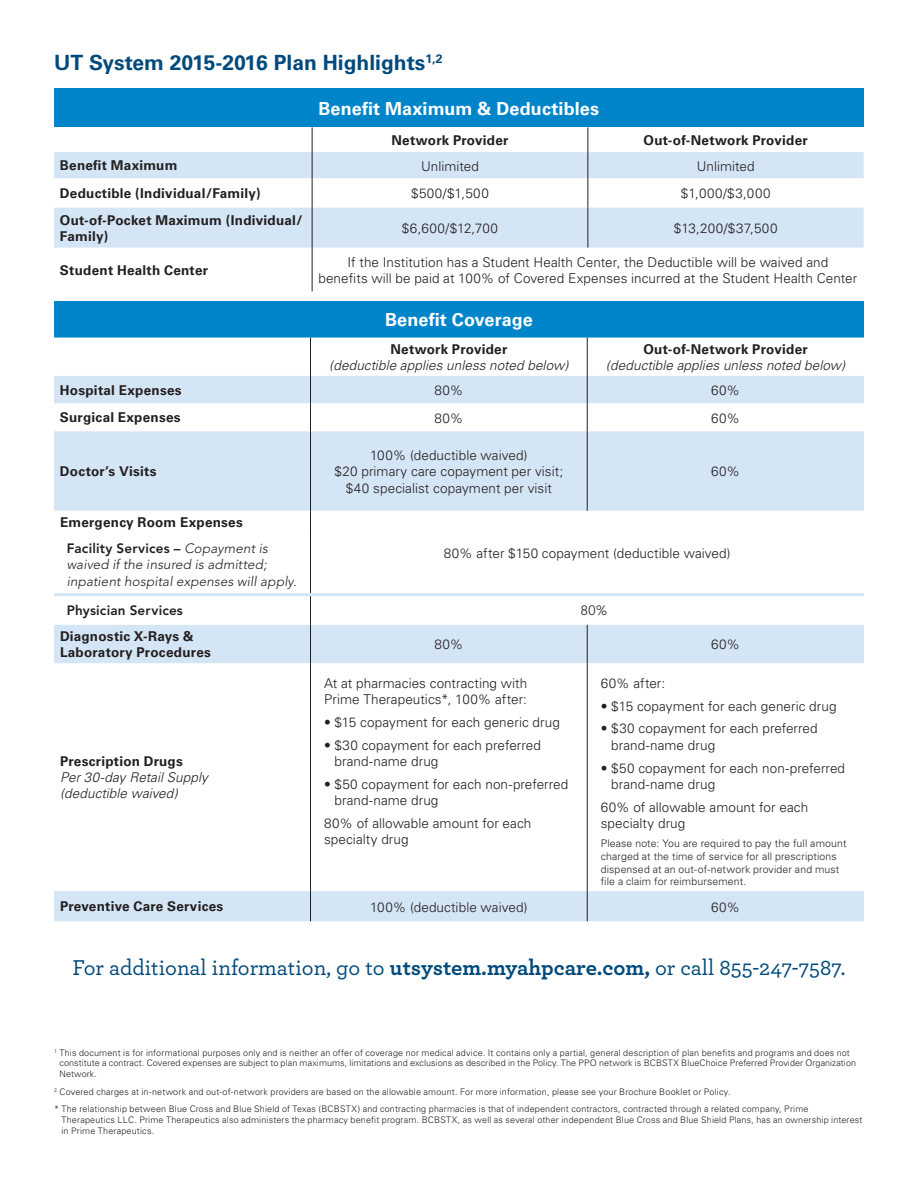
<style>
.page{position:relative;width:918px;height:1188px;background:#fff}
.page>*{position:absolute;margin:0;border:0;box-sizing:border-box;transform-origin:0 0}
.t1{font:500 22.5px "Archer";color:#004a7b}
.t2{font:700 21px "Univers";color:#004a7b}
.t3{font:700 18px "Univers";letter-spacing:.005em;color:#fff}
.t4{font:300 13.5px/16.2px "Univers";letter-spacing:.005em;color:#231f20}
.t5{font:700 13.5px/16.2px "Univers";letter-spacing:.02em;color:#231f20}
.t6{font:italic 300 13.5px/16.2px "Univers";letter-spacing:.005em;color:#231f20}
.t7{font:italic 300 13.5px/16.2px "Avenir";letter-spacing:.01em;color:#231f20}
.t8{font:800 13.5px "Avenir";letter-spacing:.015em;color:#231f20}
.t9{font:300 13.5px "Avenir";color:#231f20}
.t10{font:300 10.5px/12.6px "Univers";letter-spacing:.015em;color:#231f20}
.t11{font:300 9px/10.8px "Univers";letter-spacing:.015em;color:#231f20}
.s1{font-weight:800;font-style:normal}
.s2{font-weight:700}
</style>
<div class="page">
<div style="left:54px;top:88px;width:810px;height:39px;background:#0085cb"></div>
<svg style="left:54px;top:152px;width:810px;height:96px;fill:#d4e5f5"></svg>
<svg style="left:312px;top:127px;width:1px;height:51px"></svg>
<svg style="left:587px;top:127px;width:1px;height:51px"></svg>
<hr style="left:312px;top:178px;width:1px;height:30px;background:#231f20">
<hr style="left:587px;top:178px;width:1px;height:30px;background:#231f20">
<hr style="left:312px;top:208px;width:1px;height:40px;background:#231f20">
<hr style="left:587px;top:208px;width:1px;height:40px;background:#231f20">
<hr style="left:312px;top:248px;width:1px;height:43px;background:#231f20">
<div style="left:54px;top:301px;width:810px;height:37px;background:#0085cb"></div>
<svg style="left:54px;top:376px;width:810px;height:545px"></svg>
<hr style="left:310px;top:338px;width:1px;height:38px;background:#231f20">
<hr style="left:587px;top:338px;width:1px;height:38px;background:#231f20">
<svg style="left:310px;top:376px;width:1px;height:55px"></svg>
<svg style="left:587px;top:376px;width:1px;height:55px"></svg>
<hr style="left:310px;top:431px;width:1px;height:80px;background:#231f20">
<hr style="left:587px;top:431px;width:1px;height:80px;background:#231f20">
<svg style="left:310px;top:511px;width:1px;height:23px"></svg>
<hr style="left:310px;top:534px;width:1px;height:59px;background:#231f20">
<svg style="left:310px;top:596px;width:1px;height:29px"></svg>
<hr style="left:310px;top:625px;width:1px;height:38px;background:#231f20">
<hr style="left:587px;top:625px;width:1px;height:38px;background:#231f20">
<hr style="left:310px;top:663px;width:1px;height:228px;background:#231f20">
<hr style="left:587px;top:663px;width:1px;height:228px;background:#231f20">
<hr style="left:310px;top:891px;width:1px;height:30px;background:#231f20">
<hr style="left:587px;top:891px;width:1px;height:30px;background:#231f20">
<hr style="left:54px;top:593px;width:256px;height:3px;background:#d4e5f5">
<hr style="left:310px;top:593px;width:277px;height:3px;background:#d4e5f5">
<hr style="left:587px;top:593px;width:277px;height:3px;background:#d4e5f5">
<h2 class="t2" style="left:54px;top:50px;width:390px">UT System 2015-2016 Plan Highlights<sup>1,2</sup></h2>
<h3 class="t3" style="left:318px;top:98px;width:282px">Benefit Maximum &amp; Deductibles</h3>
<h3 class="t5" style="left:392px;top:132px;width:118px">Network Provider</h3>
<h3 class="t5" style="left:644px;top:132px;width:166px">Out-of-Network Provider</h3>
<h3 class="t5" style="left:60px;top:157px;width:119px">Benefit Maximum</h3>
<h3 class="t4" style="left:421px;top:157px;width:59px">Unlimited</h3>
<h3 class="t4" style="left:697px;top:157px;width:59px">Unlimited</h3>
<h3 class="t5" style="left:60px;top:185px;width:202px">Deductible (Individual/Family)</h3>
<h3 class="t4" style="left:411px;top:185px;width:79px">$500/$1,500</h3>
<h3 class="t4" style="left:681px;top:185px;width:91px">$1,000/$3,000</h3>
<h3 class="t5" style="left:60px;top:212px;width:244px">Out-of-Pocket Maximum (Individual/<br>Family)</h3>
<h3 class="t4" style="left:402px;top:220px;width:98px">$6,600/$12,700</h3>
<h3 class="t4" style="left:674px;top:220px;width:105px">$13,200/$37,500</h3>
<h3 class="t5" style="left:60px;top:262px;width:150px">Student Health Center</h3>
<h3 class="t4" style="left:318px;top:254px;width:540px;text-align:center">If the Institution has a Student Health Center, the Deductible will be waived and<br>benefits will be paid at 100% of Covered Expenses incurred at the Student Health Center</h3>
<h3 class="t3" style="left:385px;top:309px;width:149px">Benefit Coverage</h3>
<h3 class="t5" style="left:390px;top:341px;width:118px">Network Provider</h3>
<h3 class="t6" style="left:329px;top:357px;width:241px">(deductible applies unless noted below)</h3>
<h3 class="t5" style="left:644px;top:341px;width:166px">Out-of-Network Provider</h3>
<h3 class="t6" style="left:606px;top:357px;width:241px">(deductible applies unless noted below)</h3>
<h3 class="t5" style="left:60px;top:382px;width:123px">Hospital Expenses</h3>
<h3 class="t4" style="left:434px;top:382px;width:30px">80%</h3>
<h3 class="t4" style="left:711px;top:382px;width:30px">60%</h3>
<h3 class="t5" style="left:60px;top:410px;width:122px">Surgical Expenses</h3>
<h3 class="t4" style="left:434px;top:409px;width:30px">80%</h3>
<h3 class="t4" style="left:711px;top:409px;width:30px">60%</h3>
<h3 class="t5" style="left:60px;top:463px;width:98px">Doctor’s Visits</h3>
<h3 class="t5" style="left:60px;top:515px;width:184px">Emergency Room Expenses</h3>
<h3 class="t4" style="left:335px;top:447px;width:230px;text-align:center">100% (deductible waived)<br>$20 primary care copayment per visit; $40 specialist copayment per visit</h3>
<h3 class="t4" style="left:711px;top:463px;width:30px">60%</h3>
<h3 class="t7" style="left:67px;top:541px;width:232px"><span class="s1">Facility Services –</span> Copayment is waived if the insured is admitted; inpatient hospital expenses will apply.</h3>
<h3 class="t8" style="left:67px;top:602px;width:118px">Physician Services</h3>
<h3 class="t9" style="left:581px;top:602px;width:28px">80%</h3>
<h3 class="t5" style="left:60px;top:628px;width:152px">Diagnostic X-Rays &amp;<br>Laboratory Procedures</h3>
<h3 class="t4" style="left:434px;top:636px;width:30px">80%</h3>
<h3 class="t4" style="left:711px;top:636px;width:30px">60%</h3>
<h3 class="t4" style="left:444px;top:545px;width:288px">80% after $150 copayment (deductible waived)</h3>
<h3 class="t5" style="left:60px;top:753px;width:124px">Prescription Drugs</h3>
<h3 class="t6" style="left:60px;top:769px;width:149px">Per 30-day Retail Supply (deductible waived)</h3>
<h3 class="t4" style="left:324px;top:674px;width:205px">At at pharmacies contracting with<br>Prime Therapeutics*, 100% after:</h3>
<h3 class="t4" style="left:324px;top:713px;width:237px">• $15 copayment for each generic drug</h3>
<h3 class="t4" style="left:335px;top:736px;width:208px;text-indent:-11px">• $30 copayment for each preferred brand-name drug</h3>
<h3 class="t4" style="left:335px;top:776px;width:235px;text-indent:-11px">• $50 copayment for each non-preferred brand-name drug</h3>
<h3 class="t4" style="left:324px;top:815px;width:209px">80% of allowable amount for each specialty drug</h3>
<h3 class="t4" style="left:601px;top:674px;width:66px">60% after:</h3>
<h3 class="t4" style="left:601px;top:697px;width:237px">• $15 copayment for each generic drug</h3>
<h3 class="t4" style="left:611px;top:720px;width:208px;text-indent:-11px">• $30 copayment for each preferred brand-name drug</h3>
<h3 class="t4" style="left:611px;top:759px;width:235px;text-indent:-11px">• $50 copayment for each non-preferred brand-name drug</h3>
<h3 class="t4" style="left:601px;top:799px;width:209px">60% of allowable amount for each specialty drug</h3>
<p class="t10" style="left:601px;top:837px;width:247px">Please note: You are required to pay the full amount charged at the time of service for all prescriptions dispensed at an out-of-network provider and must file a claim for reimbursement.</p>
<h3 class="t5" style="left:60px;top:899px;width:165px">Preventive Care Services</h3>
<h3 class="t4" style="left:370px;top:898px;width:159px">100% (deductible waived)</h3>
<h3 class="t4" style="left:711px;top:898px;width:30px">60%</h3>
<h1 class="t1" style="left:73px;top:951px;width:774px">For additional information, go to <span class="s2">utsystem.myahpcare.com,</span> or call 855-247-7587.</h1>
<p class="t11" style="left:59px;top:1047px;width:798px;text-indent:-5px"><sup>1</sup> This document is for informational purposes only and is neither an offer of coverage nor medical advice. It contains only a partial, general description of plan benefits and programs and does not constitute a contract. Covered expenses are subject to plan maximums, limitations and exclusions as described in the Policy. The PPO network is BCBSTX BlueChoice Preferred Provider Organization<br>Network.</p>
<p class="t11" style="left:54px;top:1083px;width:756px;line-height:17.5px"><sup>2</sup> Covered charges at in-network and out-of-network providers are based on the allowable amount. For more information, please see your Brochure Booklet or Policy.<br>* The relationship between Blue Cross and Blue Shield of Texas (BCBSTX) and contracting pharmacies is that of independent contractors, contracted through a related company, Prime</p>
<p class="t11" style="left:62px;top:1114px;width:803px">Therapeutics LLC. Prime Therapeutics also administers the pharmacy benefit program. BCBSTX, as well as several other independent Blue Cross and Blue Shield Plans, has an ownership interest in Prime Therapeutics.</p>
</div>
